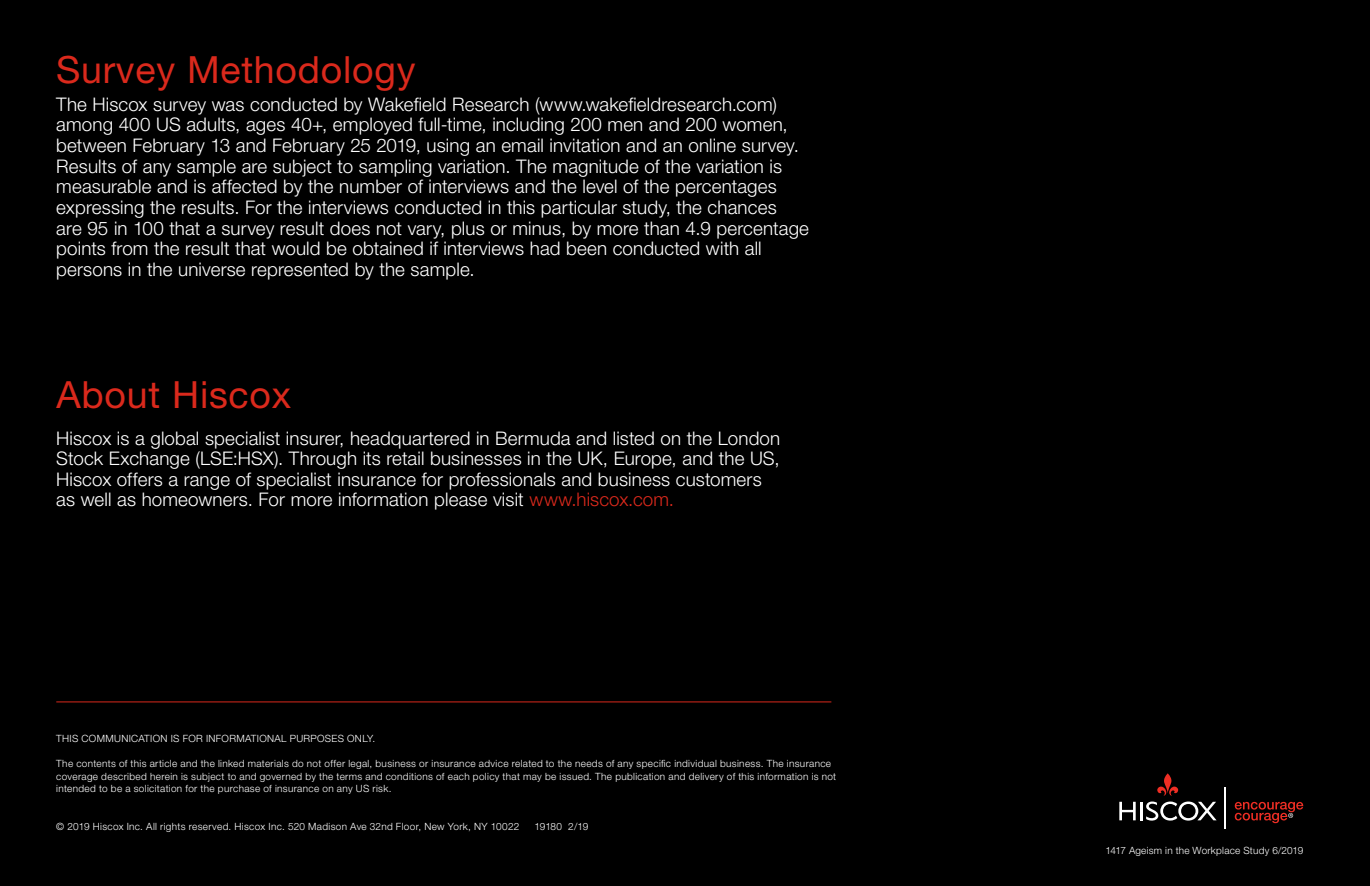
<style>
.page{position:relative;width:1370px;height:886px;background:#fff}
.page>*{position:absolute;margin:0;border:0;box-sizing:border-box;transform-origin:0 0}
.t1{font:37.5px "Helvetica Neue LT Std";letter-spacing:.02em;color:#da291c}
.t2{font:300 18.75px/20.6px "Helvetica Neue LT Std";letter-spacing:.005em;color:#fff}
.t3{font:300 10px/12.5px "Helvetica Neue LT Std";letter-spacing:.035em;color:#fff}
.s1{color:#da291c}
</style>
<div class="page">
<div style="left:0;top:0;width:1369px;height:886px;background:#000"></div>
<svg style="left:1234px;top:802px;width:68px;height:21px"></svg>
<hr style="left:1139px;top:802px;width:3px;height:18px;background:#fff">
<svg style="left:1119px;top:802px;width:16px;height:18px"></svg>
<svg style="left:1145px;top:773px;width:71px;height:48px;background:#2d2423"></svg>
<hr style="left:1224px;top:787px;width:1px;height:42px;background:#fff">
<hr style="left:56px;top:701px;width:775px;height:1px;background:#da291c">
<h1 class="t1" style="left:56px;top:47px;width:361px">Survey Methodology</h1>
<p class="t2" style="left:56px;top:93px;width:754px">The Hiscox survey was conducted by Wakefield Research (www.wakefieldresearch.com) among 400 US adults, ages 40+, employed full-time, including 200 men and 200 women, between February 13 and February 25 2019, using an email invitation and an online survey.<br>Results of any sample are subject to sampling variation. The magnitude of the variation is measurable and is affected by the number of interviews and the level of the percentages expressing the results. For the interviews conducted in this particular study, the chances<br>are 95 in 100 that a survey result does not vary, plus or minus, by more than 4.9 percentage points from the result that would be obtained if interviews had been conducted with all persons in the universe represented by the sample.</p>
<h1 class="t1" style="left:56px;top:372px;width:236px">About Hiscox</h1>
<p class="t2" style="left:56px;top:427px;width:725px">Hiscox is a global specialist insurer, headquartered in Bermuda and listed on the London Stock Exchange (LSE:HSX). Through its retail businesses in the UK, Europe, and the US, Hiscox offers a range of specialist insurance for professionals and business customers as well as homeowners. For more information please visit <span class="s1">www.hiscox.com.</span></p>
<p class="t3" style="left:56px;top:732px;width:320px">THIS COMMUNICATION IS FOR INFORMATIONAL PURPOSES ONLY.</p>
<p class="t3" style="left:56px;top:757px;width:781px">The contents of this article and the linked materials do not offer legal, business or insurance advice related to the needs of any specific individual business. The insurance coverage described herein is subject to and governed by the terms and conditions of each policy that may be issued. The publication and delivery of this information is not intended to be a solicitation for the purchase of insurance on any US risk.</p>
<p class="t3" style="left:56px;top:820px;width:464px">© 2019 Hiscox Inc. All rights reserved. Hiscox Inc. 520 Madison Ave 32nd Floor, New York, NY 10022</p>
<p class="t3" style="left:534px;top:820px;width:55px">19180 2/19</p>
<p class="t3" style="left:1105px;top:844px;width:199px">1417 Ageism in the Workplace Study 6/2019</p>
</div>
